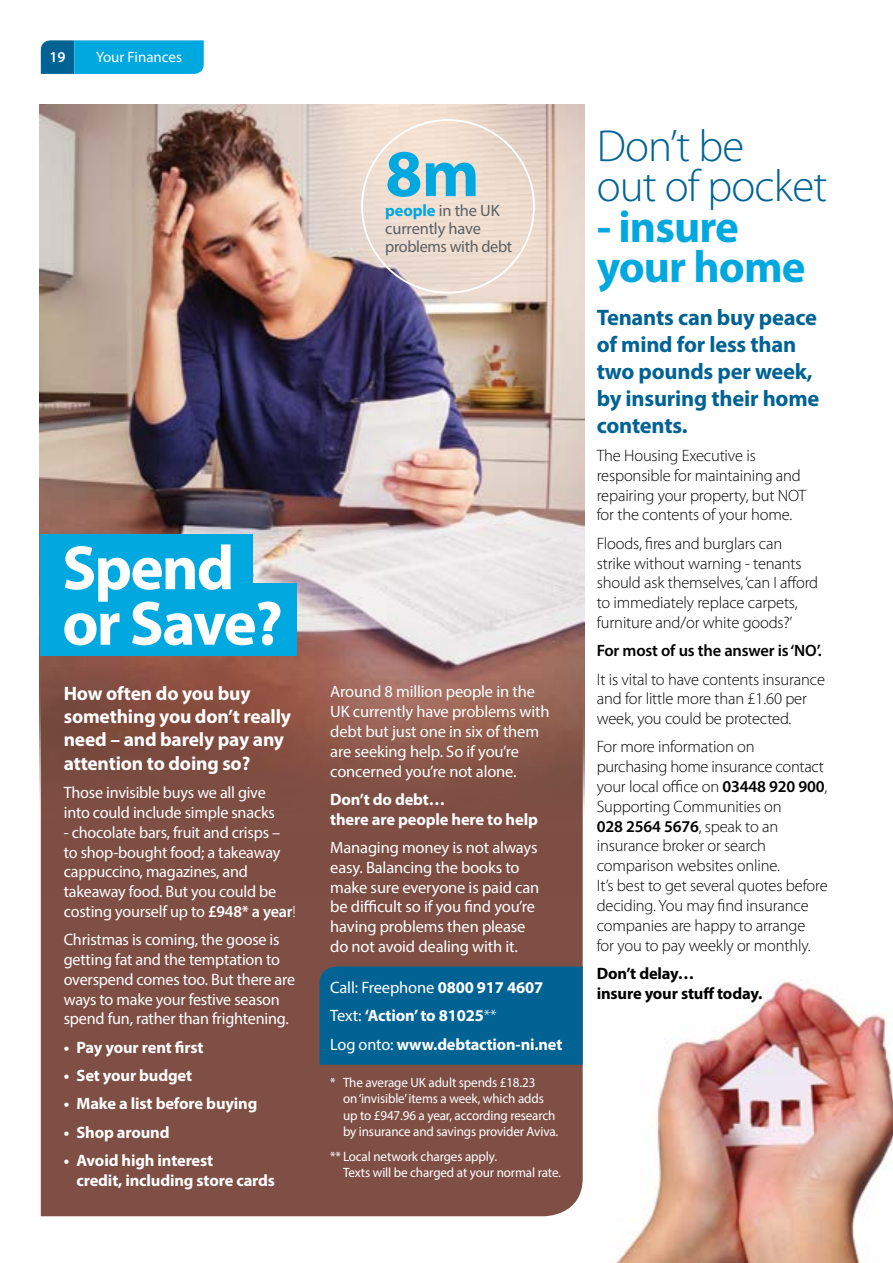
<style>
.page{position:relative;width:893px;height:1263px;background:#fff}
.page>*{position:absolute;margin:0;border:0;box-sizing:border-box;transform-origin:0 0}
.t1{font:700 67.2px "Myriad Pro";color:#00a8e0}
.t2{font:700 63px/55.5px "Myriad Pro";letter-spacing:-.03em;color:#fff}
.t3{font:300 45px/40.5px "Myriad Pro";letter-spacing:-.02em;color:#006394}
.t4{font:700 45px/40.5px "Myriad Pro";letter-spacing:-.02em;color:#00a8e0}
.t5{font:700 22.5px/27px "Myriad Pro";letter-spacing:-.01em;color:#006394}
.t6{font:700 19.5px/23.4px "Myriad Pro";letter-spacing:-.01em;color:#fff}
.t7{font:300 16.5px/19.8px "Myriad Pro";letter-spacing:-.01em;color:#000}
.t8{font:16.5px/19.8px "Myriad Pro";letter-spacing:-.015em;color:#fff}
.t9{font:700 16.5px/19.8px "Myriad Pro";letter-spacing:-.01em;color:#fff}
.t10{font:16.5px/17.9px "Myriad Pro";letter-spacing:-.02em;color:#5b6064}
.t11{font:700 16.5px "Myriad Pro";letter-spacing:-.01em;color:#000}
.t12{font:15px "Myriad Pro";color:#fff}
.t13{font:600 15px "Myriad Pro";color:#fff}
.t14{font:13.5px/16.2px "Myriad Pro";letter-spacing:-.01em;color:#fff}
.s1{font-weight:600}
.s2{font-weight:300}
.s3{font-weight:700;color:#00a8e0}
.s4{font-weight:400}
.s5{font-weight:700}
</style>
<div class="page">
<img style="left:616px;top:980px;width:277px;height:283px">
<div style="left:41px;top:897px;width:542px;height:319px;background:#7f4f45"></div>
<img style="left:39px;top:105px;width:545px;height:792px">
<div style="left:41px;top:534px;width:212px;height:122px;background:#00a8e0"></div>
<div style="left:41px;top:584px;width:255px;height:72px;background:#00a8e0"></div>
<div style="left:319px;top:966px;width:264px;height:99px;background:#006394"></div>
<svg style="left:41px;top:40px;width:163px;height:34px;background:#059cd1"></svg>
<p class="t13" style="left:50px;top:47px;width:18px">19</p>
<p class="t12" style="left:96px;top:48px;width:87px">Your Finances</p>
<p class="t2" style="left:62px;top:538px;width:222px">Spend or Save?</p>
<p class="t6" style="left:64px;top:681px;width:229px">How often do you buy something you don’t really need – and barely pay any attention to doing so?</p>
<p class="t8" style="left:64px;top:782px;width:213px">Those invisible buys we all give into could include simple snacks</p>
<p class="t8" style="left:64px;top:822px;width:233px">- chocolate bars, fruit and crisps – to shop-bought food; a takeaway cappuccino, magazines, and takeaway food. But you could be costing yourself up to <span class="s1">£948* a year</span><span class="s2">!</span></p>
<p class="t8" style="left:64px;top:929px;width:233px">Christmas is coming, the goose is getting fat and the temptation to overspend comes too. But there are ways to make your festive season spend fun, rather than frightening.</p>
<p class="t9" style="left:64px;top:1037px;width:141px">• Pay your rent first</p>
<p class="t9" style="left:64px;top:1065px;width:130px">• Set your budget</p>
<p class="t9" style="left:64px;top:1093px;width:195px">• Make a list before buying</p>
<p class="t9" style="left:64px;top:1122px;width:107px">• Shop around</p>
<p class="t9" style="left:77px;top:1150px;width:200px;text-indent:-13px">• Avoid high interest<br>credit, including store cards</p>
<p class="t1" style="left:385px;top:130px;width:96px">8m</p>
<p class="t10" style="left:385px;top:201px;width:128px"><span class="s3">people</span> in the UK currently have problems with debt</p>
<p class="t8" style="left:330px;top:682px;width:221px">Around 8 million people in the<br>UK currently have problems with debt but just one in six of them are seeking help. So if you’re concerned you’re not alone.</p>
<p class="t9" style="left:330px;top:789px;width:209px">Don’t do debt…<br>there are people here to help</p>
<p class="t8" style="left:330px;top:837px;width:211px">Managing money is not always easy. Balancing the books to make sure everyone is paid can be difficult so if you find you’re having problems then please</p>
<p class="t8" style="left:330px;top:936px;width:189px">do not avoid dealing with it.</p>
<p class="t9" style="left:330px;top:973px;width:234px;line-height:28.3px"><span class="s4">Call: Freephone</span> 0800 917 4607<br><span class="s4">Text:</span> ‘Action’ to 81025<span class="s2">**<br></span><span class="s4">Log onto:</span> www.debtaction-ni.net</p>
<p class="t14" style="left:343px;top:1074px;width:217px;text-indent:-13px">* The average UK adult spends £18.23<br>on ‘invisible’ items a week, which adds up to £947.96 a year, according research by insurance and savings provider Aviva.</p>
<p class="t14" style="left:343px;top:1148px;width:219px;text-indent:-13px">** Local network charges apply.<br>Texts will be charged at your normal rate.</p>
<h1 class="t3" style="left:597px;top:125px;width:232px">Don’t be<br>out of pocket</h1>
<h1 class="t4" style="left:597px;top:205px;width:210px">- insure your home</h1>
<p class="t5" style="left:597px;top:303px;width:224px">Tenants can buy peace of mind for less than two pounds per week, by insuring their home contents.</p>
<p class="t7" style="left:597px;top:445px;width:211px">The Housing Executive is responsible for maintaining and repairing your property, but NOT for the contents of your home.</p>
<p class="t7" style="left:597px;top:533px;width:223px">Floods, fires and burglars can strike without warning - tenants should ask themselves, ‘can I afford to immediately replace carpets, furniture and/or white goods?’</p>
<p class="t7" style="left:597px;top:636px;width:230px;line-height:28.3px"><span class="s1">For most of us the answer is ‘NO’.<br></span>It is vital to have contents insurance</p>
<p class="t7" style="left:597px;top:689px;width:212px">and for little more than £1.60 per week, you could be protected.</p>
<p class="t7" style="left:597px;top:737px;width:232px">For more information on purchasing home insurance contact your local office on <span class="s1">03448 920 900</span>,<br>Supporting Communities on<br><span class="s1">028 2564 5676</span>, speak to an insurance broker or search comparison websites online.<br>It’s best to get several quotes before deciding. You may find insurance companies are happy to arrange</p>
<p class="t7" style="left:597px;top:931px;width:216px;line-height:28.3px">for you to pay weekly or monthly.<br><span class="s5">Don’t delay…</span></p>
<p class="t11" style="left:597px;top:982px;width:167px">insure your stuff today.</p>
</div>
